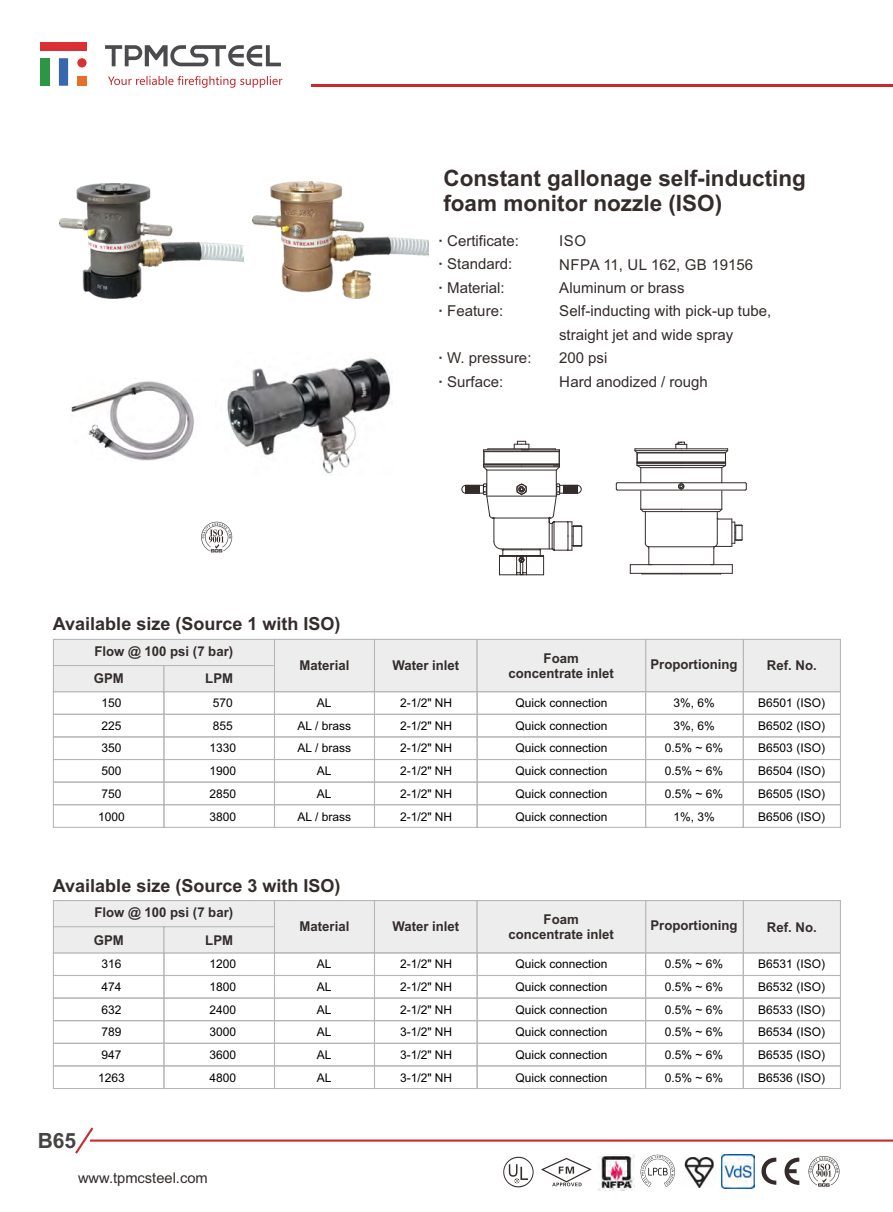
<style>
.page{position:relative;width:893px;height:1212px;background:#fff}
.page>*{position:absolute;margin:0;border:0;box-sizing:border-box;transform-origin:0 0}
.t1{font:700 22.5px/25.2px "Arial";color:#332c2b}
.t2{font:700 21px "Arial";color:#464443}
.t3{font:700 18px "Arial";color:#332c2b}
.t4{font:15px/23.4px "Arial";color:#332c2b}
.t5{font:14.7px "Arial";color:#332c2b}
.t6{font:700 13.5px/15.1px "Arial";color:#332c2b;text-align:center}
.t7{font:12px/22.8px "Arial";color:#000;text-align:justify}
.s1{font-weight:700}
</style>
<div class="page">
<hr style="left:311px;top:85px;width:582px;height:2px;background:#ca2a2e">
<div style="left:41px;top:42px;width:46px;height:8px;background:#dc3134"></div>
<div style="left:59px;top:58px;width:9px;height:28px;background:#3767ae"></div>
<div style="left:77px;top:76px;width:10px;height:10px;background:#e47029"></div>
<div style="left:41px;top:58px;width:9px;height:28px;background:#2d9644"></div>
<div style="left:77px;top:58px;width:10px;height:9px;background:#dc3134;border-radius:50%"></div>
<svg style="left:105px;top:45px;width:176px;height:21px"></svg>
<svg style="left:108px;top:76px;width:174px;height:12px"></svg>
<hr style="left:90px;top:1139px;width:803px;height:2px;background:#ca2a2e">
<svg style="left:75px;top:1127px;width:20px;height:27px"></svg>
<svg style="left:761px;top:1157px;width:38px;height:28px"></svg>
<img style="left:598px;top:1154px;width:36px;height:36px">
<img style="left:684px;top:1157px;width:30px;height:30px">
<svg style="left:640px;top:1155px;width:35px;height:32px"></svg>
<img style="left:721px;top:1154px;width:34px;height:34px">
<svg style="left:541px;top:1158px;width:51px;height:28px"></svg>
<svg style="left:503px;top:1157px;width:31px;height:30px"></svg>
<svg style="left:808px;top:1156px;width:31px;height:31px"></svg>
<svg style="left:201px;top:522px;width:31px;height:30px"></svg>
<img style="left:59px;top:184px;width:185px;height:115px">
<img style="left:253px;top:181px;width:176px;height:118px">
<svg style="left:461px;top:441px;width:121px;height:134px"></svg>
<svg style="left:675px;top:442px;width:12px;height:6px"></svg>
<hr style="left:641px;top:467px;width:40px;height:1px;background:#332c2b">
<hr style="left:637px;top:452px;width:44px;height:1px;background:#332c2b">
<hr style="left:635px;top:450px;width:46px;height:1px;background:#332c2b">
<hr style="left:635px;top:448px;width:46px;height:1px;background:#332c2b">
<hr style="left:637px;top:463px;width:44px;height:1px;background:#332c2b">
<hr style="left:637px;top:465px;width:44px;height:1px;background:#332c2b">
<hr style="left:681px;top:467px;width:41px;height:1px;background:#332c2b">
<svg style="left:645px;top:543px;width:7px;height:21px"></svg>
<hr style="left:630px;top:564px;width:51px;height:1px;background:#332c2b">
<hr style="left:630px;top:573px;width:51px;height:1px;background:#332c2b">
<hr style="left:642px;top:574px;width:39px;height:1px;background:#332c2b">
<hr style="left:681px;top:574px;width:40px;height:1px;background:#332c2b">
<hr style="left:681px;top:573px;width:51px;height:1px;background:#332c2b">
<hr style="left:681px;top:564px;width:51px;height:1px;background:#332c2b">
<hr style="left:617px;top:482px;width:64px;height:1px;background:#332c2b">
<hr style="left:617px;top:490px;width:64px;height:1px;background:#332c2b">
<hr style="left:681px;top:509px;width:41px;height:1px;background:#332c2b">
<hr style="left:681px;top:511px;width:38px;height:1px;background:#332c2b">
<hr style="left:643px;top:511px;width:38px;height:1px;background:#332c2b">
<hr style="left:641px;top:509px;width:40px;height:1px;background:#332c2b">
<hr style="left:648px;top:546px;width:66px;height:1px;background:#332c2b">
<hr style="left:645px;top:512px;width:1px;height:31px;background:#332c2b">
<svg style="left:640px;top:491px;width:4px;height:21px"></svg>
<hr style="left:681px;top:490px;width:64px;height:1px;background:#332c2b">
<hr style="left:681px;top:482px;width:64px;height:1px;background:#332c2b">
<hr style="left:681px;top:465px;width:45px;height:1px;background:#332c2b">
<hr style="left:681px;top:463px;width:45px;height:1px;background:#332c2b">
<hr style="left:681px;top:452px;width:44px;height:1px;background:#332c2b">
<hr style="left:681px;top:450px;width:47px;height:1px;background:#332c2b">
<hr style="left:681px;top:448px;width:47px;height:1px;background:#332c2b">
<svg style="left:634px;top:449px;width:7px;height:34px"></svg>
<hr style="left:637px;top:462px;width:88px;height:1px;background:#332c2b">
<hr style="left:637px;top:453px;width:88px;height:1px;background:#332c2b">
<svg style="left:678px;top:483px;width:6px;height:6px"></svg>
<svg style="left:711px;top:449px;width:36px;height:125px"></svg>
<svg style="left:53px;top:639px;width:788px;height:189px"></svg>
<svg style="left:53px;top:900px;width:788px;height:189px"></svg>
<img style="left:227px;top:357px;width:164px;height:117px">
<img style="left:71px;top:378px;width:123px;height:83px">
<h1 class="t1" style="left:443px;top:168px;width:364px">Constant gallonage self-inducting foam monitor nozzle (ISO)</h1>
<h3 class="t3" style="left:53px;top:617px;width:289px">Available size (Source 1 with ISO)</h3>
<p class="t4" style="left:438px;top:230px;width:82px"><span class="s1">·</span> Certificate: <span class="s1">·</span> Standard: <span class="s1">·</span> Material:<br><span class="s1">·</span> Feature:</p>
<p class="t4" style="left:438px;top:348px;width:95px"><span class="s1">·</span> W. pressure: <span class="s1">·</span> Surface:</p>
<p class="t4" style="left:559px;top:230px;width:214px">ISO<br>NFPA 11, UL 162, GB 19156<br>Aluminum or brass<br>Self-inducting with pick-up tube, straight jet and wide spray<br>200 psi<br>Hard anodized / rough</p>
<p class="t6" style="left:94px;top:645px;width:140px">Flow @ 100 psi (7 bar)</p>
<p class="t7" style="left:98px;top:692px;width:28px;text-align:left">150<br>225<br>350<br>500<br>750<br>1000</p>
<p class="t7" style="left:400px;top:692px;width:54px">2-1/2" NH 2-1/2" NH 2-1/2" NH 2-1/2" NH 2-1/2" NH 2-1/2" NH</p>
<p class="t6" style="left:300px;top:659px;width:51px">Material</p>
<p class="t6" style="left:392px;top:659px;width:68px">Water inlet</p>
<p class="t6" style="left:508px;top:652px;width:107px">Foam concentrate inlet</p>
<p class="t6" style="left:94px;top:672px;width:31px">GPM</p>
<p class="t6" style="left:205px;top:672px;width:29px">LPM</p>
<p class="t7" style="left:515px;top:692px;width:94px">Quick connection Quick connection Quick connection Quick connection Quick connection Quick connection</p>
<p class="t7" style="left:209px;top:692px;width:28px;text-align:left">570<br>855<br>1330<br>1900<br>2850<br>3800</p>
<p class="t7" style="left:297px;top:692px;width:55px;text-align:center">AL<br>AL / brass<br>AL / brass<br>AL<br>AL<br>AL / brass</p>
<h3 class="t3" style="left:53px;top:878px;width:289px">Available size (Source 3 with ISO)</h3>
<p class="t6" style="left:94px;top:906px;width:140px">Flow @ 100 psi (7 bar)</p>
<p class="t7" style="left:98px;top:953px;width:28px;text-align:left">316<br>474<br>632<br>789<br>947<br>1263</p>
<p class="t7" style="left:400px;top:953px;width:54px">2-1/2" NH 2-1/2" NH 2-1/2" NH 3-1/2" NH 3-1/2" NH 3-1/2" NH</p>
<p class="t6" style="left:300px;top:920px;width:51px">Material</p>
<p class="t6" style="left:392px;top:920px;width:68px">Water inlet</p>
<p class="t6" style="left:508px;top:913px;width:107px">Foam concentrate inlet</p>
<p class="t6" style="left:94px;top:933px;width:31px">GPM</p>
<p class="t6" style="left:205px;top:933px;width:29px">LPM</p>
<p class="t7" style="left:515px;top:953px;width:94px">Quick connection Quick connection Quick connection Quick connection Quick connection Quick connection</p>
<p class="t7" style="left:209px;top:953px;width:28px">1200<br>1800<br>2400<br>3000<br>3600<br>4800</p>
<p class="t7" style="left:317px;top:953px;width:16px">AL AL AL AL AL AL</p>
<h2 class="t2" style="left:38px;top:1133px;width:40px">B65</h2>
<p class="t5" style="left:78px;top:1172px;width:131px">www.tpmcsteel.com</p>
<p class="t6" style="left:650px;top:658px;width:89px">Proportioning</p>
<p class="t7" style="left:665px;top:692px;width:60px;text-align:center">3%, 6%<br>3%, 6%<br>0.5% ~ 6%<br>0.5% ~ 6%<br>0.5% ~ 6%<br>1%, 3%</p>
<p class="t6" style="left:767px;top:659px;width:51px">Ref. No.</p>
<p class="t7" style="left:758px;top:692px;width:68px">B6501 (ISO)<br>B6502 (ISO)<br>B6503 (ISO)<br>B6504 (ISO)<br>B6505 (ISO)<br>B6506 (ISO)</p>
<p class="t6" style="left:650px;top:919px;width:89px">Proportioning</p>
<p class="t7" style="left:665px;top:953px;width:60px">0.5% ~ 6% 0.5% ~ 6% 0.5% ~ 6% 0.5% ~ 6% 0.5% ~ 6% 0.5% ~ 6%</p>
<p class="t6" style="left:767px;top:920px;width:51px">Ref. No.</p>
<p class="t7" style="left:758px;top:953px;width:68px">B6531 (ISO)<br>B6532 (ISO)<br>B6533 (ISO)<br>B6534 (ISO)<br>B6535 (ISO)<br>B6536 (ISO)</p>
</div>
